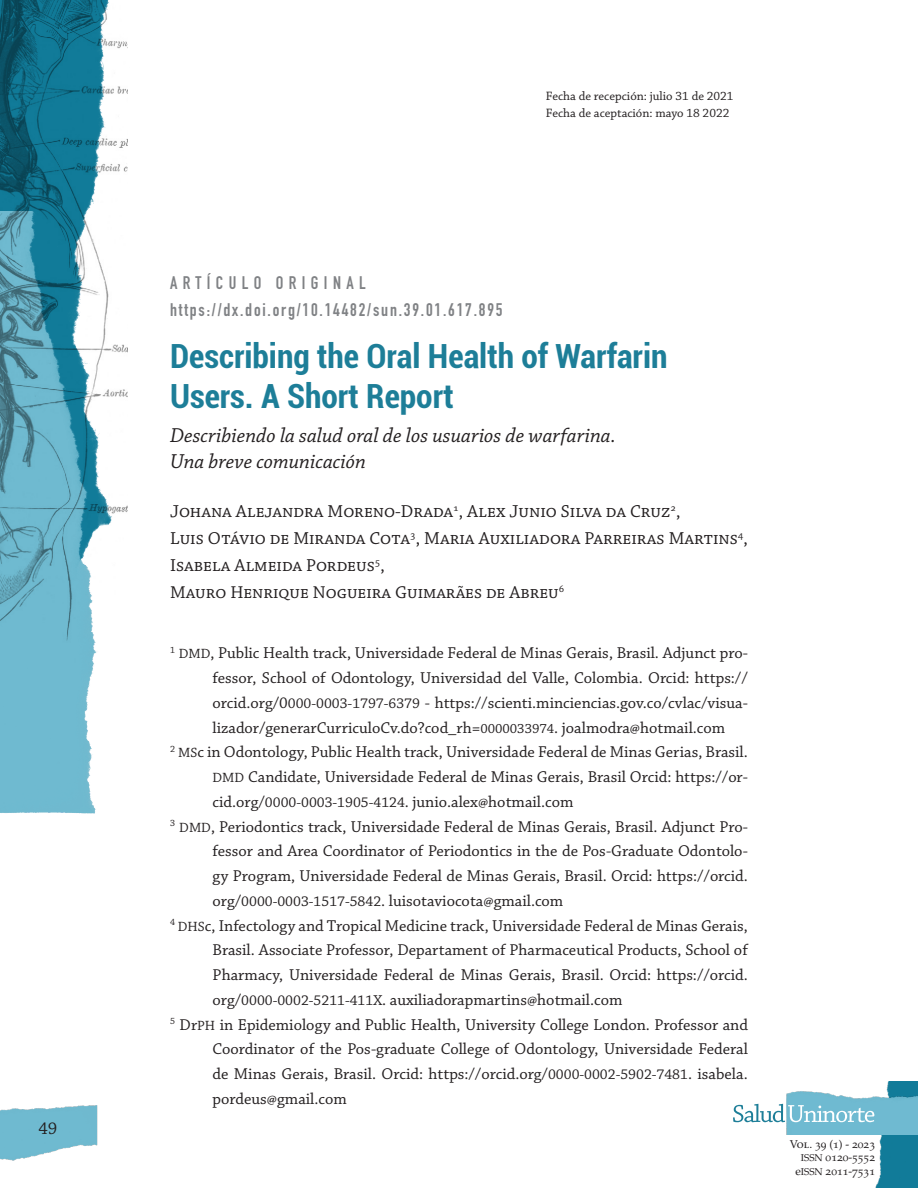
<style>
.page{position:relative;width:918px;height:1188px;background:#fff}
.page>*{position:absolute;margin:0;border:0;box-sizing:border-box;transform-origin:0 0}
.Titulo_Español{font:700 condensed 33.3px/39.5px "Roboto";color:#1d7e98}
.Titulo_Ingles{font:italic 21.15px/25.8px "Chaparral Pro";color:#231f20}
.Autores{font:18.15px/27.3px "Chaparral Pro";color:#231f20}
.Doi{font:18px "DIN Engschrift Std";letter-spacing:.1em;color:#808285}
.Autores_2{font:18px "Chaparral Pro";color:#231f20}
.Clase_de_articulo{font:18px "DIN Engschrift Std";letter-spacing:.3em;color:#808285}
.Datos_Autores{font:16.5px/24.8px "Chaparral Pro";color:#231f20;text-align:justify}
.Fecha_recepción{font:12.75px "Chaparral Pro";color:#231f20}
.t1{font:11.4px/13.5px "Palatino LT Std";color:#231f20;text-align:right}
.s1{font-size:18px}
.s2{font-size:14.1px}
.s3{font-size:15px}
.s4{font-size:9.9px}
</style>
<div class="page">
<img style="left:0;top:673px;width:96px;height:141px">
<img style="left:0;top:0;width:127px;height:673px">
<img style="left:0;top:1105px;width:98px;height:56px">
<img style="left:850px;top:1082px;width:68px;height:106px">
<img style="left:787px;top:1090px;width:131px;height:44px">
<img style="left:0;top:1105px;width:1px;height:29px">
<svg style="left:733px;top:1104px;width:141px;height:18px"></svg>
<p class="Autores_2" style="left:38px;top:1118px;width:20px">49</p>
<p class="Fecha_recepción" style="left:546px;top:89px;width:189px">Fecha de recepción: julio 31 de 2021</p>
<p class="Fecha_recepción" style="left:546px;top:106px;width:185px">Fecha de aceptación: mayo 18 2022</p>
<p class="Clase_de_articulo" style="left:170px;top:272px;width:197px">ARTÍCULO ORIGINAL</p>
<p class="Doi" style="left:170px;top:299px;width:334px">https://dx.doi.org/10.14482/sun.39.01.617.895</p>
<p class="Titulo_Español" style="left:170px;top:336px;width:499px">Describing the Oral Health of Warfarin<br>Users. A Short Report</p>
<p class="Titulo_Ingles" style="left:170px;top:423px;width:447px">Describiendo la salud oral de los usuarios de warfarina.<br>Una breve comunicación</p>
<p class="Autores" style="left:170px;top:498px;width:512px">Johana Alejandra Moreno-Drada<sup>1</sup>, Alex Junio Silva da Cruz<sup>2</sup>,</p>
<p class="Autores" style="left:170px;top:525px;width:579px">Luis Otávio de Miranda Cota<sup>3</sup>, Maria Auxiliadora Parreiras Martins<sup>4</sup>,<br>Isabela Almeida Pordeus<sup>5</sup><span class="s1">,</span></p>
<p class="Autores_2" style="left:170px;top:582px;width:396px">Mauro Henrique Nogueira Guimarães de Abreu<sup>6</sup></p>
<p class="Datos_Autores" style="left:213px;top:641px;width:537px;text-indent:-43px"><sup>1</sup> <span class="s2">DMD</span>, Public Health track, Universidade Federal de Minas Gerais, Brasil. Adjunct pro&shy;fessor, School of Odontology, Universidad del Valle, Colombia. Orcid: https:// orcid.org/0<span class="s3">000-0003-1797-6379</span> - https://scienti.minciencias.gov.co/cvlac/visua&shy;lizador/generarCurriculoCv.do?cod_rh=<span class="s2">0000033974</span>. joalmodra@hotmail.com</p>
<p class="Datos_Autores" style="left:213px;top:740px;width:537px;text-indent:-43px"><sup>2</sup> <span class="s2">MS</span>c in Odontology, Public Health track, Universidade Federal de Minas Gerias, Brasil.<br><span class="s2">DMD</span> Candidate, Universidade Federal de Minas Gerais, Brasil Orcid: https://or&shy;cid.org/<span class="s3">0000-0003-1905-4124</span>. junio.alex@hotmail.com</p>
<p class="Datos_Autores" style="left:213px;top:815px;width:537px;text-indent:-43px"><sup>3</sup> <span class="s2">DMD</span>, Periodontics track, Universidade Federal de Minas Gerais, Brasil. Adjunct Pro&shy;fessor and Area Coordinator of Periodontics in the de Pos-Graduate Odontolo&shy;gy Program, Universidade Federal de Minas Gerais, Brasil. Orcid: https://orcid. org/<span class="s3">0000-0003-1517-5842</span>. luisotaviocota@gmail.com</p>
<p class="Datos_Autores" style="left:213px;top:914px;width:537px;text-indent:-43px"><sup>4</sup> <span class="s2">DHS</span>c, Infectology and Tropical Medicine track, Universidade Federal de Minas Gerais, Brasil. Associate Professor, Departament of Pharmaceutical Products, School of Pharmacy, Universidade Federal de Minas Gerais, Brasil. Orcid: https://orcid. org/<span class="s3">0000-0002-5211-411X</span>. auxiliadorapmartins@hotmail.com</p>
<p class="Datos_Autores" style="left:213px;top:1013px;width:537px;text-indent:-43px"><sup>5</sup> Dr<span class="s2">PH</span> in Epidemiology and Public Health, University College London. Professor and Coordinator of the Pos-graduate College of Odontology, Universidade Federal de Minas Gerais, Brasil. Orcid: https://orcid.org/<span class="s3">0000-0002-5902-7481</span>. isabela. pordeus@gmail.com</p>
<p class="t1" style="left:790px;top:1137px;width:87px">Vol. 39 (1) - 2023<br><span class="s4">ISSN</span> 0120-5552 e<span class="s4">ISSN</span> 2011-7531</p>
</div>
